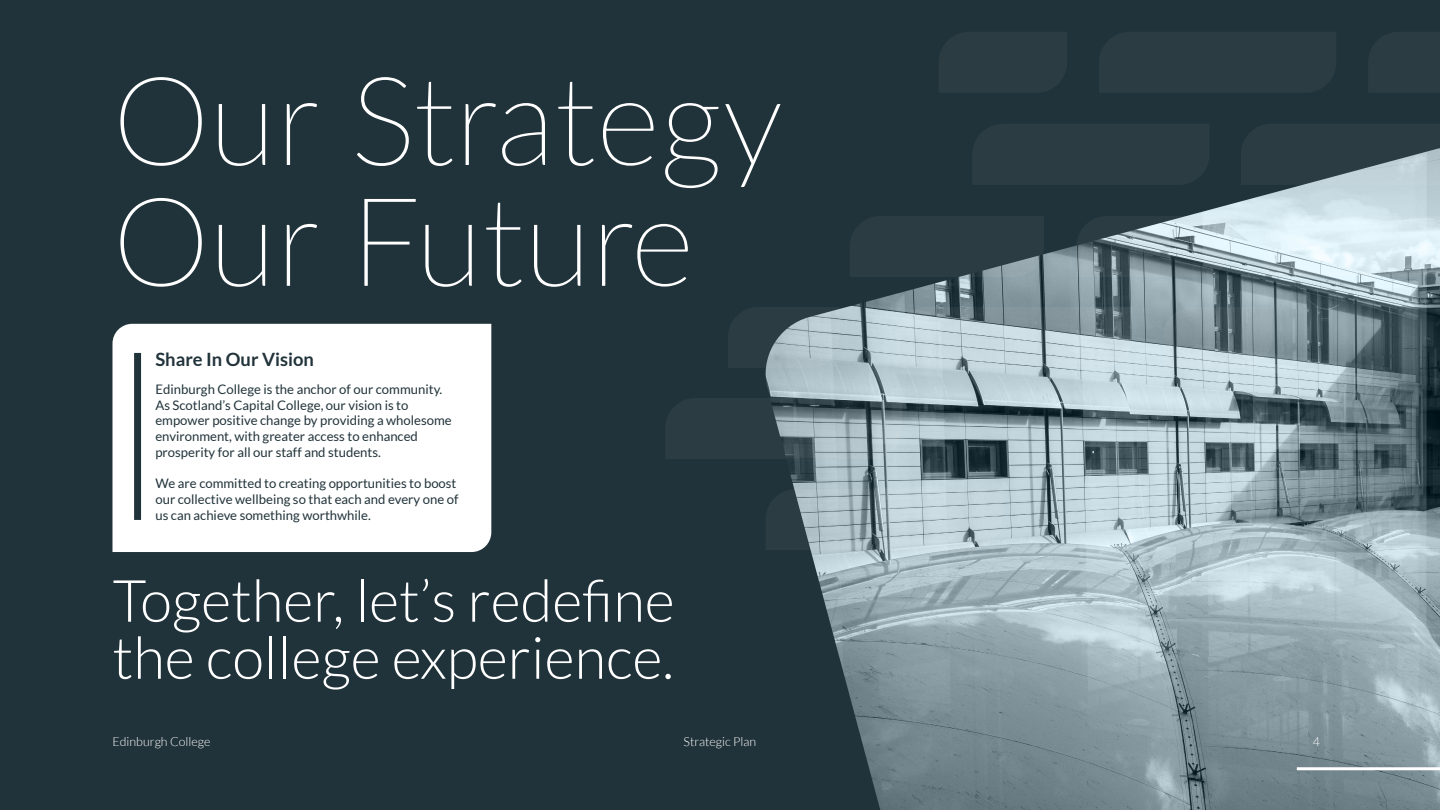
<style>
.page{position:relative;width:1440px;height:810px;background:#21333a}
.page>*{position:absolute;margin:0;border:0;box-sizing:border-box;transform-origin:0 0}
.t1{font:100 123.6px/120.8px "Lato";color:#fff}
.t2{font:300 58.35px/57px "Lato";color:#fff}
.t3{font:700 18.38px "Lato";color:#21333a}
.t4{font:13.12px/15.8px "Lato";color:#21333a}
.t5{font:300 12.45px "Lato";color:#fff}
</style>
<div class="page">
<img style="left:765px;top:185px;width:675px;height:625px">
<div style="left:113px;top:324px;width:378px;height:228px;background:#fff"></div>
<div style="left:134px;top:353px;width:7px;height:167px;background:#21333a"></div>
<svg style="left:850px;top:216px;width:194px;height:61px"></svg>
<svg style="left:1264px;top:216px;width:176px;height:61px;background:#d7e7ee"></svg>
<svg style="left:896px;top:307px;width:237px;height:61px;background:#a8bac0"></svg>
<svg style="left:765px;top:307px;width:75px;height:61px"></svg>
<svg style="left:765px;top:398px;width:137px;height:61px"></svg>
<svg style="left:766px;top:489px;width:237px;height:61px"></svg>
<svg style="left:1163px;top:307px;width:109px;height:61px;background:#8fa0a7"></svg>
<svg style="left:1302px;top:148px;width:138px;height:37px"></svg>
<svg style="left:1076px;top:216px;width:155px;height:61px"></svg>
<hr style="left:1297px;top:767px;width:143px;height:3px;background:#fff">
<h1 class="t1" style="left:112px;top:56px;width:672px">Our Strategy<br>Our Future</h1>
<h3 class="t3" style="left:155px;top:349px;width:160px">Share In Our Vision</h3>
<p class="t4" style="left:155px;top:381px;width:298px">Edinburgh College is the anchor of our community.<br>As Scotland’s Capital College, our vision is to empower positive change by providing a wholesome environment, with greater access to enhanced prosperity for all our staff and students.</p>
<p class="t4" style="left:155px;top:476px;width:305px">We are committed to creating opportunities to boost our collective wellbeing so that each and every one of us can achieve something worthwhile.</p>
<h2 class="t2" style="left:112px;top:573px;width:564px">Together, let’s redefine the college experience.</h2>
<p class="t5" style="left:113px;top:735px;width:99px">Edinburgh College</p>
<p class="t5" style="left:684px;top:735px;width:74px">Strategic Plan</p>
<p class="t5" style="left:1313px;top:735px;width:9px">4</p>
</div>
